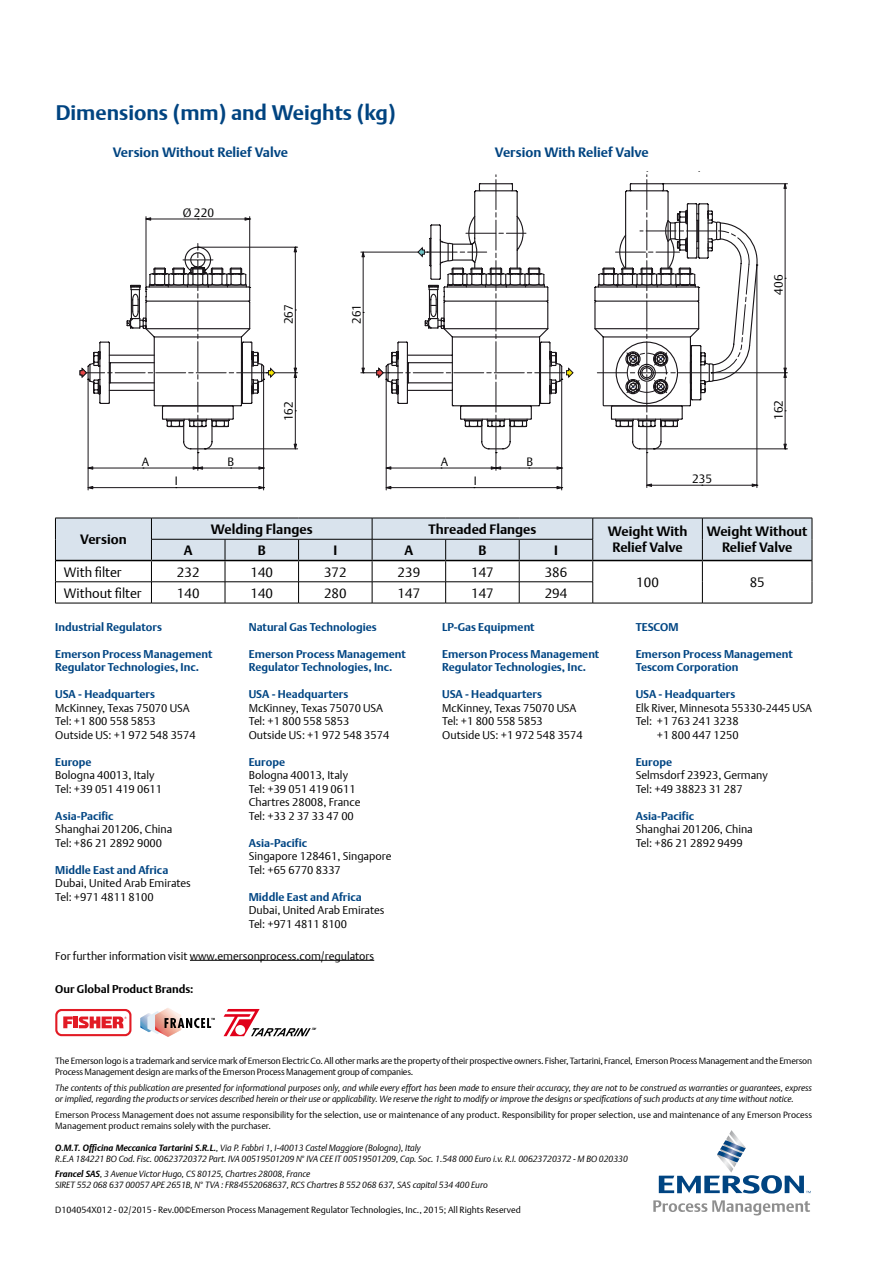
<style>
.page{position:relative;width:893px;height:1263px;background:#fff}
.page>*{position:absolute;margin:0;border:0;box-sizing:border-box;transform-origin:0 0}
.t1{font:700 21px "DTL Argo T";color:#004481}
.t2{font:700 13.5px/16.2px "DTL Argo T";color:#000;text-align:center}
.t3{font:13.5px "DTL Argo T Light";color:#000}
.t4{font:700 13.5px "DTL Argo T";color:#004481}
.t5{font:12px "DTL Argo T Light";color:#000}
.t6{font:11.25px/13.5px "DTL Argo T Light";color:#000}
.t7{font:700 11.25px/13.5px "DTL Argo T";color:#004583}
.t8{font:700 11.25px "DTL Argo T";color:#000}
.t9{font:italic 9px/10.8px "DTL Argo T Light";color:#000}
.t10{font:9px/10.8px "DTL Argo T Light";letter-spacing:-.015em;color:#000}
.t11{font:italic 700 3.15px "Arial";color:#000}
.t12{font:700 2.85px "Arial";color:#000}
.s1{font-family:"DTL Argo ET";font-weight:700}
</style>
<div class="page">
<svg style="left:659px;top:1130px;width:152px;height:63px"></svg>
<svg style="left:653px;top:1200px;width:157px;height:15px"></svg>
<svg style="left:140px;top:1008px;width:71px;height:29px"></svg>
<svg style="left:224px;top:1009px;width:87px;height:27px"></svg>
<div style="left:235px;top:1025px;width:10px;height:10px;background:#fff;border-radius:50%"></div>
<svg style="left:55px;top:1009px;width:76px;height:27px"></svg>
<hr style="left:190px;top:960px;width:184px;height:1px;background:#000">
<hr style="left:55px;top:603px;width:96px;height:1px;background:#000">
<hr style="left:151px;top:603px;width:74px;height:1px;background:#000">
<hr style="left:225px;top:603px;width:74px;height:1px;background:#000">
<hr style="left:299px;top:603px;width:73px;height:1px;background:#000">
<hr style="left:372px;top:603px;width:74px;height:1px;background:#000">
<hr style="left:446px;top:603px;width:73px;height:1px;background:#000">
<hr style="left:519px;top:603px;width:74px;height:1px;background:#000">
<hr style="left:593px;top:603px;width:109px;height:1px;background:#000">
<hr style="left:702px;top:603px;width:110px;height:1px;background:#000">
<svg style="left:55px;top:518px;width:758px;height:85px"></svg>
<svg style="left:80px;top:171px;width:708px;height:319px"></svg>
<h1 class="t1" style="left:56px;top:100px;width:342px">Dimensions (mm) and Weights (kg)</h1>
<h2 class="t4" style="left:113px;top:145px;width:177px">Version Without Relief Valve</h2>
<h2 class="t4" style="left:495px;top:145px;width:155px">Version With Relief Valve</h2>
<h3 class="t5" style="left:183px;top:205px;width:33px">Ø 220</h3>
<h3 class="t5" style="left:282px;top:324px;width:22px;rotate:-90deg">267</h3>
<h3 class="t5" style="left:349px;top:324px;width:21px;rotate:-90deg">261</h3>
<h3 class="t5" style="left:771px;top:295px;width:22px;rotate:-90deg">406</h3>
<h2 class="t2" style="left:80px;top:531px;width:48px">Version</h2>
<h3 class="t5" style="left:142px;top:454px;width:9px">A</h3>
<h3 class="t5" style="left:228px;top:454px;width:8px">B</h3>
<h3 class="t5" style="left:282px;top:421px;width:22px;rotate:-90deg">162</h3>
<h3 class="t5" style="left:441px;top:454px;width:9px">A</h3>
<h3 class="t5" style="left:526px;top:454px;width:8px">B</h3>
<h3 class="t5" style="left:175px;top:474px;width:5px">I</h3>
<h3 class="t5" style="left:692px;top:471px;width:22px">235</h3>
<h3 class="t5" style="left:474px;top:474px;width:5px">I</h3>
<h3 class="t5" style="left:771px;top:420px;width:22px;rotate:-90deg">162</h3>
<h2 class="t2" style="left:211px;top:521px;width:103px">Welding Flanges</h2>
<h2 class="t2" style="left:429px;top:521px;width:109px">Threaded Flanges</h2>
<h2 class="t2" style="left:608px;top:523px;width:81px">Weight With<br>Relief Valve</h2>
<h2 class="t2" style="left:707px;top:523px;width:102px">Weight Without</h2>
<h2 class="t2" style="left:184px;top:542px;width:10px">A</h2>
<h2 class="t2" style="left:258px;top:542px;width:9px">B</h2>
<h2 class="t2" style="left:333px;top:542px;width:5px">I</h2>
<h2 class="t2" style="left:404px;top:542px;width:10px">A</h2>
<h2 class="t2" style="left:478px;top:542px;width:9px">B</h2>
<h2 class="t2" style="left:554px;top:542px;width:5px">I</h2>
<h2 class="t2" style="left:722px;top:539px;width:72px">Relief Valve</h2>
<h2 class="t3" style="left:64px;top:564px;width:59px">With filter</h2>
<h2 class="t3" style="left:177px;top:564px;width:24px">232</h2>
<h2 class="t3" style="left:251px;top:564px;width:24px">140</h2>
<h2 class="t3" style="left:324px;top:564px;width:24px">372</h2>
<h2 class="t3" style="left:398px;top:564px;width:24px">239</h2>
<h2 class="t3" style="left:471px;top:564px;width:24px">147</h2>
<h2 class="t3" style="left:545px;top:564px;width:24px">386</h2>
<h2 class="t3" style="left:64px;top:585px;width:79px">Without filter</h2>
<h2 class="t3" style="left:177px;top:585px;width:24px">140</h2>
<h2 class="t3" style="left:251px;top:585px;width:24px">140</h2>
<h2 class="t3" style="left:324px;top:585px;width:24px">280</h2>
<h2 class="t3" style="left:398px;top:585px;width:24px">147</h2>
<h2 class="t3" style="left:471px;top:585px;width:24px">147</h2>
<h2 class="t3" style="left:545px;top:585px;width:24px">294</h2>
<p class="t7" style="left:55px;top:620px;width:108px">Industrial Regulators</p>
<p class="t7" style="left:55px;top:647px;width:159px">Emerson Process Management<br>Regulator Technologies, Inc.</p>
<p class="t7" style="left:55px;top:687px;width:101px">USA - Headquarters</p>
<p class="t6" style="left:55px;top:701px;width:142px">McKinney, Texas 75070 USA<br>Tel: +1 800 558 5853<br>Outside US: +1 972 548 3574</p>
<p class="t7" style="left:55px;top:755px;width:38px">Europe</p>
<p class="t6" style="left:55px;top:768px;width:108px">Bologna 40013, Italy<br>Tel: +39 051 419 0611</p>
<p class="t7" style="left:55px;top:809px;width:60px">Asia-Pacific</p>
<p class="t6" style="left:55px;top:822px;width:119px">Shanghai 201206, China<br>Tel: +86 21 2892 9000</p>
<p class="t7" style="left:55px;top:863px;width:115px">Middle East and Africa</p>
<p class="t6" style="left:55px;top:876px;width:137px">Dubai, United Arab Emirates<br>Tel: +971 4811 8100</p>
<p class="t7" style="left:249px;top:620px;width:130px">Natural Gas Technologies</p>
<p class="t7" style="left:249px;top:647px;width:159px">Emerson Process Management<br>Regulator Technologies, Inc.</p>
<p class="t7" style="left:249px;top:687px;width:101px">USA - Headquarters</p>
<p class="t6" style="left:249px;top:701px;width:142px">McKinney, Texas 75070 USA<br>Tel: +1 800 558 5853<br>Outside US: +1 972 548 3574</p>
<p class="t7" style="left:249px;top:755px;width:38px">Europe</p>
<p class="t6" style="left:249px;top:768px;width:113px">Bologna 40013, Italy<br>Tel: +39 051 419 0611<br>Chartres 28008, France<br>Tel: +33 2 37 33 47 00</p>
<p class="t7" style="left:249px;top:836px;width:60px">Asia-Pacific</p>
<p class="t6" style="left:249px;top:849px;width:144px">Singapore 128461, Singapore<br>Tel: +65 6770 8337</p>
<p class="t7" style="left:249px;top:890px;width:115px">Middle East and Africa</p>
<p class="t6" style="left:249px;top:903px;width:137px">Dubai, United Arab Emirates<br>Tel: +971 4811 8100</p>
<p class="t6" style="left:55px;top:949px;width:320px">For further information visit www.emersonprocess.com/regulators</p>
<p class="t8" style="left:55px;top:982px;width:140px">Our Global Product Brands:</p>
<p class="t12" style="left:211px;top:1017px;width:6px">TM</p>
<p class="t11" style="left:311px;top:1027px;width:8px">TM</p>
<p class="t7" style="left:442px;top:620px;width:94px">LP-Gas Equipment</p>
<p class="t7" style="left:442px;top:647px;width:159px">Emerson Process Management<br>Regulator Technologies, Inc.</p>
<p class="t7" style="left:442px;top:687px;width:101px">USA - Headquarters</p>
<p class="t6" style="left:442px;top:701px;width:142px">McKinney, Texas 75070 USA<br>Tel: +1 800 558 5853<br>Outside US: +1 972 548 3574</p>
<h2 class="t3" style="left:636px;top:574px;width:24px">100</h2>
<h2 class="t3" style="left:750px;top:574px;width:17px">85</h2>
<p class="t7" style="left:636px;top:620px;width:44px">TESCOM</p>
<p class="t7" style="left:636px;top:647px;width:159px">Emerson Process Management<br>Tescom Corporation</p>
<p class="t7" style="left:636px;top:687px;width:101px">USA - Headquarters</p>
<p class="t6" style="left:636px;top:701px;width:178px">Elk River, Minnesota 55330-2445 USA</p>
<p class="t6" style="left:636px;top:714px;width:104px">Tel: +1 763 241 3238</p>
<p class="t6" style="left:657px;top:728px;width:83px">+1 800 447 1250</p>
<p class="t7" style="left:636px;top:755px;width:38px">Europe</p>
<p class="t6" style="left:636px;top:768px;width:134px">Selmsdorf 23923, Germany<br>Tel: +49 38823 31 287</p>
<p class="t7" style="left:636px;top:809px;width:60px">Asia-Pacific</p>
<p class="t6" style="left:636px;top:822px;width:119px">Shanghai 201206, China<br>Tel: +86 21 2892 9499</p>
<p class="t10" style="left:55px;top:1056px;width:758px">The Emerson logo is a trademark and service mark of Emerson Electric Co. All other marks are the property of their prospective owners. Fisher, Tartarini, Francel, Emerson Process Management and the Emerson<br>Process Management design are marks of the Emerson Process Management group of companies.</p>
<p class="t9" style="left:55px;top:1083px;width:758px">The contents of this publication are presented for informational purposes only, and while every effort has been made to ensure their accuracy, they are not to be construed as warranties or guarantees, express or implied, regarding the products or services described herein or their use or applicability. We reserve the right to modify or improve the designs or specifications of such products at any time without notice.</p>
<p class="t10" style="left:55px;top:1110px;width:758px">Emerson Process Management does not assume responsibility for the selection, use or maintenance of any product. Responsibility for proper selection, use and maintenance of any Emerson Process<br>Management product remains solely with the purchaser.</p>
<p class="t9" style="left:55px;top:1142px;width:574px"><span class="s1">O.M.T. Officina Meccanica Tartarini S.R.L.</span>, Via P. Fabbri 1, I-40013 Castel Maggiore (Bologna), Italy<br>R.E.A 184221 BO Cod. Fisc. 00623720372 Part. IVA 00519501209 N° IVA CEE IT 00519501209, Cap. Soc. 1.548 000 Euro i.v. R.I. 00623720372 - M BO 020330</p>
<p class="t9" style="left:55px;top:1168px;width:434px"><span class="s1">Francel SAS</span>, 3 Avenue Victor Hugo, CS 80125, Chartres 28008, France<br>SIRET 552 068 637 00057 APE 2651B, N° TVA : FR84552068637, RCS Chartres B 552 068 637, SAS capital 534 400 Euro</p>
<p class="t10" style="left:55px;top:1204px;width:467px">D104054X012 - 02/2015 - Rev.00©Emerson Process Management Regulator Technologies, Inc., 2015; All Rights Reserved</p>
</div>
